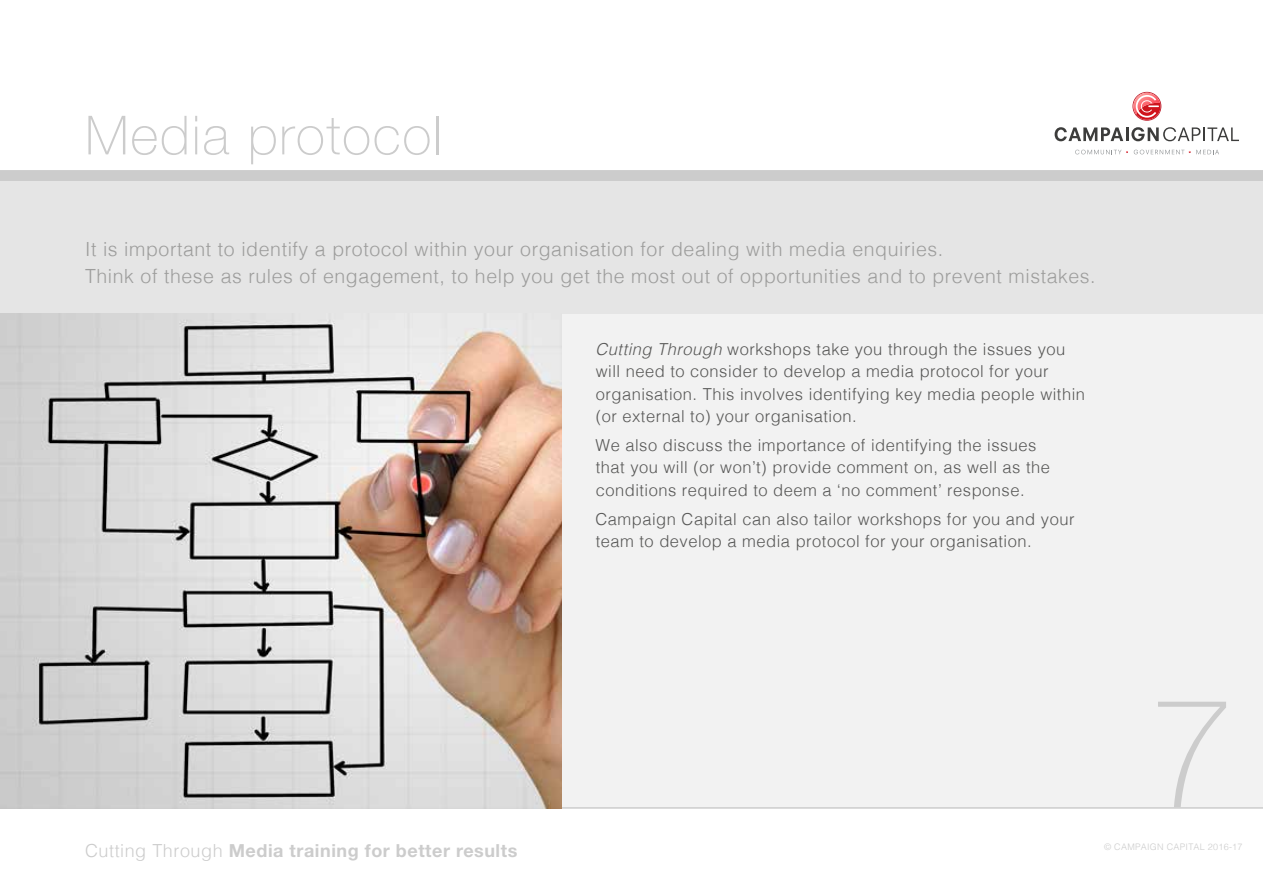
<style>
.page{position:relative;width:1263px;height:893px;background:#fff}
.page>*{position:absolute;margin:0;border:0;box-sizing:border-box;transform-origin:0 0}
.t1{font:100 153px "Helvetica Neue";color:#ccc}
.t2{font:100 54px "Helvetica Neue";letter-spacing:.03em;color:#ccc}
.t3{font:300 19.5px/27px "Helvetica";letter-spacing:.03em;color:#9d9d9c}
.t4{font:700 18px "Helvetica Neue";letter-spacing:.03em;color:#ccc}
.t5{font:300 16.5px/22.5px "Helvetica";letter-spacing:.03em;color:#575756}
.t6{font:300 9px "Helvetica";letter-spacing:.03em;color:#ccc}
.s1{font-style:italic}
.s2{font-family:"Helvetica";font-weight:300}
</style>
<div class="page">
<svg style="left:1054px;top:127px;width:185px;height:14px"></svg>
<svg style="left:1075px;top:150px;width:53px;height:4px"></svg>
<svg style="left:1134px;top:150px;width:85px;height:4px"></svg>
<svg style="left:1132px;top:92px;width:29px;height:29px"></svg>
<div style="left:0;top:170px;width:1263px;height:639px;background:#f2f2f2"></div>
<div style="left:0;top:171px;width:1263px;height:142px;background:#e5e5e5"></div>
<div style="left:0;top:171px;width:1263px;height:9px;background:#ccc"></div>
<img style="left:0;top:313px;width:562px;height:496px">
<h2 class="t2" style="left:85px;top:105px;width:358px">Media protocol</h2>
<p class="t3" style="left:85px;top:234px;width:1012px">It is important to identify a protocol within your organisation for dealing with media enquiries.<br>Think of these as rules of engagement, to help you get the most out of opportunities and to prevent mistakes.</p>
<p class="t5" style="left:595px;top:336px;width:491px"><span class="s1">Cutting Through</span> workshops take you through the issues you will need to consider to develop a media protocol for your organisation. This involves identifying key media people within (or external to) your organisation.</p>
<p class="t5" style="left:595px;top:433px;width:456px">We also discuss the importance of identifying the issues that you will (or won’t) provide comment on, as well as the conditions required to deem a ‘no comment’ response.</p>
<p class="t5" style="left:595px;top:506px;width:480px">Campaign Capital can also tailor workshops for you and your team to develop a media protocol for your organisation.</p>
<h1 class="t1" style="left:1149px;top:668px;width:87px">7</h1>
<p class="t4" style="left:85px;top:840px;width:434px"><span class="s2">Cutting Through</span> Media training for better results</p>
<p class="t6" style="left:1104px;top:839px;width:140px">© CAMPAIGN CAPITAL 2016-17</p>
</div>
